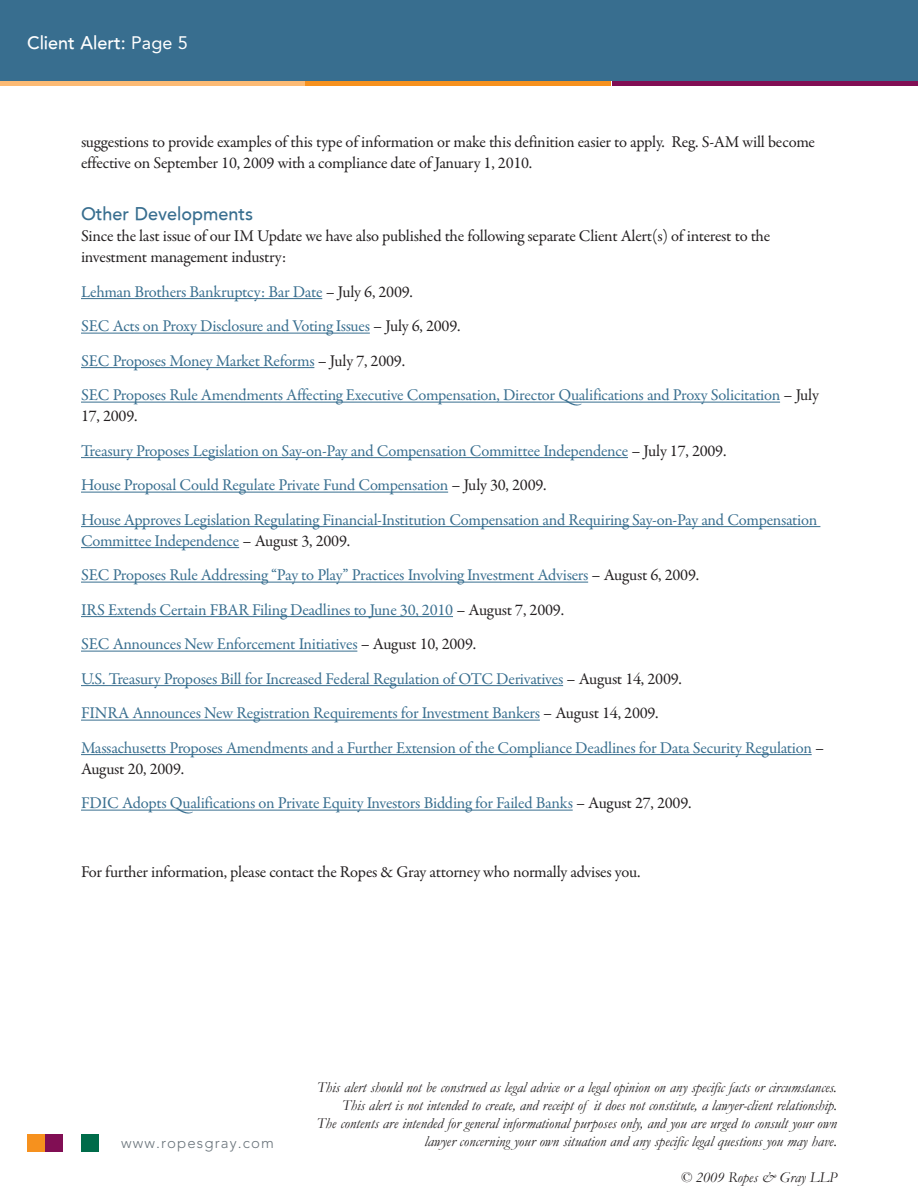
<style>
.page{position:relative;width:918px;height:1188px;background:#fff}
.page>*{position:absolute;margin:0;border:0;box-sizing:border-box;transform-origin:0 0}
.Practice_Group_Name{font:500 18px "Avenir";color:#fff}
.Subhead{font:500 18px "Avenir";color:#386e8f}
.Body{font:16.5px/21px "Garamond Premr Pro";letter-spacing:-.015em;color:#386e8f}
.Body-2{font:16.5px/21px "Garamond Premr Pro";letter-spacing:-.015em;color:#231f20}
.t1{font:italic 15px/18px "Garamond";color:#231f20;text-align:right}
.t2{font:300 15px "Avenir";letter-spacing:.075em;color:#6a747b}
.s1{font-weight:400}
.s2{color:#231f20}
</style>
<div class="page">
<div style="left:27px;top:1134px;width:18px;height:18px;background:#f6911e"></div>
<div style="left:45px;top:1134px;width:18px;height:18px;background:#810e54"></div>
<div style="left:81px;top:1134px;width:18px;height:18px;background:#006c4a"></div>
<div style="left:0;top:0;width:918px;height:81px;background:#386e8f"></div>
<hr style="left:0;top:81px;width:306px;height:4px;background:#fcba74">
<hr style="left:306px;top:81px;width:305px;height:4px;background:#f6911e">
<hr style="left:613px;top:81px;width:305px;height:4px;background:#810e54">
<hr style="left:81px;top:298px;width:241px;height:1px;background:#386e8f">
<hr style="left:81px;top:333px;width:289px;height:1px;background:#386e8f">
<hr style="left:81px;top:367px;width:233px;height:1px;background:#386e8f">
<hr style="left:81px;top:402px;width:699px;height:1px;background:#386e8f">
<hr style="left:81px;top:457px;width:547px;height:1px;background:#386e8f">
<hr style="left:81px;top:492px;width:367px;height:1px;background:#386e8f">
<hr style="left:81px;top:526px;width:739px;height:1px;background:#386e8f">
<hr style="left:81px;top:547px;width:158px;height:1px;background:#386e8f">
<hr style="left:81px;top:582px;width:507px;height:1px;background:#386e8f">
<hr style="left:81px;top:616px;width:372px;height:1px;background:#386e8f">
<hr style="left:81px;top:651px;width:276px;height:1px;background:#386e8f">
<hr style="left:81px;top:685px;width:482px;height:1px;background:#386e8f">
<hr style="left:81px;top:720px;width:459px;height:1px;background:#386e8f">
<hr style="left:81px;top:754px;width:731px;height:1px;background:#386e8f">
<hr style="left:81px;top:810px;width:492px;height:1px;background:#386e8f">
<p class="Practice_Group_Name" style="left:27px;top:32px;width:162px">Client Alert: <span class="s1">Page 5</span></p>
<p class="Body-2" style="left:81px;top:132px;width:736px">suggestions to provide examples of this type of information or make this definition easier to apply. Reg. S-AM will become effective on September 10, 2009 with a compliance date of January 1, 2010.</p>
<p class="Subhead" style="left:81px;top:204px;width:174px">Other Developments</p>
<p class="Body-2" style="left:81px;top:226px;width:691px">Since the last issue of our IM Update we have also published the following separate Client Alert(s) of interest to the investment management industry:</p>
<p class="Body" style="left:81px;top:282px;width:333px">Lehman Brothers Bankruptcy: Bar Date <span class="s2">– July 6, 2009.</span></p>
<p class="Body" style="left:81px;top:316px;width:381px">SEC Acts on Proxy Disclosure and Voting Issues <span class="s2">– July 6, 2009.</span></p>
<p class="Body" style="left:81px;top:351px;width:326px">SEC Proposes Money Market Reforms <span class="s2">– July 7, 2009.</span></p>
<p class="Body" style="left:81px;top:385px;width:739px">SEC Proposes Rule Amendments Affecting Executive Compensation, Director Qualifications and Proxy Solicitation <span class="s2">– July<br>17, 2009.</span></p>
<p class="Body" style="left:81px;top:441px;width:647px">Treasury Proposes Legislation on Say-on-Pay and Compensation Committee Independence <span class="s2">– July 17, 2009.</span></p>
<p class="Body" style="left:81px;top:475px;width:467px">House Proposal Could Regulate Private Fund Compensation <span class="s2">– July 30, 2009.</span></p>
<p class="Body" style="left:81px;top:510px;width:738px">House Approves Legislation Regulating Financial-Institution Compensation and Requiring Say-on-Pay and Compensation<br>Committee Independence <span class="s2">– August 3, 2009.</span></p>
<p class="Body" style="left:81px;top:565px;width:620px">SEC Proposes Rule Addressing “Pay to Play” Practices Involving Investment Advisers <span class="s2">– August 6, 2009.</span></p>
<p class="Body" style="left:81px;top:600px;width:485px">IRS Extends Certain FBAR Filing Deadlines to June 30, 2010 <span class="s2">– August 7, 2009.</span></p>
<p class="Body" style="left:81px;top:634px;width:397px">SEC Announces New Enforcement Initiatives <span class="s2">– August 10, 2009.</span></p>
<p class="Body" style="left:81px;top:669px;width:602px">U.S. Treasury Proposes Bill for Increased Federal Regulation of OTC Derivatives <span class="s2">– August 14, 2009.</span></p>
<p class="Body" style="left:81px;top:703px;width:579px">FINRA Announces New Registration Requirements for Investment Bankers <span class="s2">– August 14, 2009.</span></p>
<p class="Body" style="left:81px;top:738px;width:745px">Massachusetts Proposes Amendments and a Further Extension of the Compliance Deadlines for Data Security Regulation <span class="s2">–<br>August 20, 2009.</span></p>
<p class="Body" style="left:81px;top:793px;width:612px">FDIC Adopts Qualifications on Private Equity Investors Bidding for Failed Banks <span class="s2">– August 27, 2009.</span></p>
<p class="Body-2" style="left:81px;top:862px;width:561px">For further information, please contact the Ropes &amp; Gray attorney who normally advises you.</p>
<p class="t2" style="left:121px;top:1134px;width:155px">www.ropesgray.com</p>
<p class="t1" style="left:317px;top:1078px;width:522px">This alert should not be construed as legal advice or a legal opinion on any specific facts or circumstances.<br>This alert is not intended to create, and receipt of it does not constitute, a lawyer-client relationship.<br>The contents are intended for general informational purposes only, and you are urged to consult your own lawyer concerning your own situation and any specific legal questions you may have.</p>
<p class="t1" style="left:680px;top:1168px;width:158px">© 2009 Ropes &amp; Gray LLP</p>
</div>
